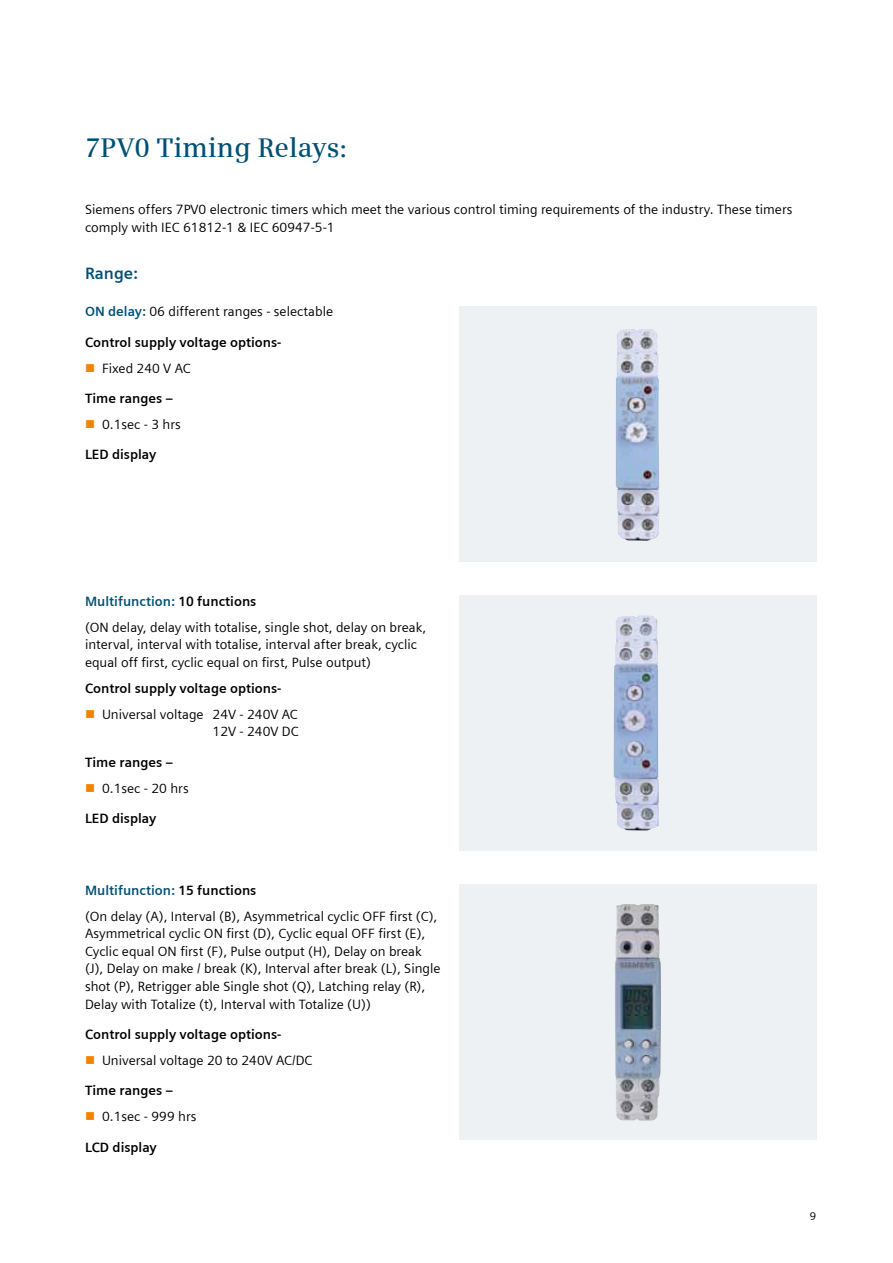
<style>
.page{position:relative;width:893px;height:1263px;background:#fff}
.page>*{position:absolute;margin:0;border:0;box-sizing:border-box;transform-origin:0 0}
.t1{font:600 27px "Siemens Serif";color:#005074}
.t2{font:700 16.5px "Siemens Sans";color:#005074}
.t3{font:13.5px/17.5px "Siemens Sans";color:#000}
.t4{font:700 13.5px "Siemens Sans";color:#000}
.t5{font:11.25px "Siemens Sans";color:#000}
.s1{font-weight:700;color:#005074}
.s2{color:#ef8400}
.s3{font-weight:700}
</style>
<div class="page">
<div style="left:459px;top:306px;width:357px;height:255px;background:#edf1f4"></div>
<img style="left:616px;top:329px;width:43px;height:212px">
<div style="left:459px;top:595px;width:357px;height:255px;background:#edf1f4"></div>
<img style="left:614px;top:616px;width:45px;height:214px">
<div style="left:459px;top:884px;width:357px;height:256px;background:#edf1f4"></div>
<img style="left:615px;top:904px;width:46px;height:217px">
<h1 class="t1" style="left:85px;top:131px;width:264px">7PV0 Timing Relays:</h1>
<p class="t3" style="left:85px;top:201px;width:709px">Siemens offers 7PV0 electronic timers which meet the various control timing requirements of the industry. These timers comply with IEC 61812-1 &amp; IEC 60947-5-1</p>
<p class="t2" style="left:85px;top:264px;width:54px">Range:</p>
<p class="t3" style="left:85px;top:303px;width:250px"><span class="s1">ON delay:</span> 06 different ranges - selectable</p>
<p class="t4" style="left:85px;top:334px;width:198px">Control supply voltage options-</p>
<p class="t3" style="left:85px;top:359px;width:107px"><span class="s2">■</span> Fixed 240 V AC</p>
<p class="t4" style="left:85px;top:391px;width:90px">Time ranges –</p>
<p class="t3" style="left:85px;top:416px;width:97px"><span class="s2">■</span> 0.1sec - 3 hrs</p>
<p class="t4" style="left:85px;top:447px;width:73px">LED display</p>
<p class="t3" style="left:85px;top:588px;width:343px;line-height:26.1px"><span class="s1">Multifunction:</span> <span class="s3">10 functions<br></span>(ON delay, delay with totalise, single shot, delay on break,</p>
<p class="t3" style="left:85px;top:636px;width:334px">interval, interval with totalise, interval after break, cyclic equal off first, cyclic equal on first, Pulse output)</p>
<p class="t4" style="left:85px;top:680px;width:198px">Control supply voltage options-</p>
<p class="t3" style="left:85px;top:705px;width:215px;text-align:right"><span class="s2">■</span> Universal voltage 24V - 240V AC<br>12V - 240V DC</p>
<p class="t4" style="left:85px;top:754px;width:90px">Time ranges –</p>
<p class="t3" style="left:85px;top:779px;width:105px"><span class="s2">■</span> 0.1sec - 20 hrs</p>
<p class="t4" style="left:85px;top:811px;width:73px">LED display</p>
<p class="t3" style="left:85px;top:877px;width:354px;line-height:26.1px"><span class="s1">Multifunction:</span> <span class="s3">15 functions<br></span>(On delay (A), Interval (B), Asymmetrical cyclic OFF first (C),</p>
<p class="t3" style="left:85px;top:925px;width:357px">Asymmetrical cyclic ON first (D), Cyclic equal OFF first (E), Cyclic equal ON first (F), Pulse output (H), Delay on break (J), Delay on make / break (K), Interval after break (L), Single shot (P), Retrigger able Single shot (Q), Latching relay (R), Delay with Totalize (t), Interval with Totalize (U))</p>
<p class="t4" style="left:85px;top:1026px;width:198px">Control supply voltage options-</p>
<p class="t3" style="left:85px;top:1051px;width:229px"><span class="s2">■</span> Universal voltage 20 to 240V AC/DC</p>
<p class="t4" style="left:85px;top:1083px;width:90px">Time ranges –</p>
<p class="t3" style="left:85px;top:1108px;width:113px"><span class="s2">■</span> 0.1sec - 999 hrs</p>
<p class="t4" style="left:85px;top:1139px;width:73px">LCD display</p>
<p class="t5" style="left:810px;top:1210px;width:8px">9</p>
</div>
